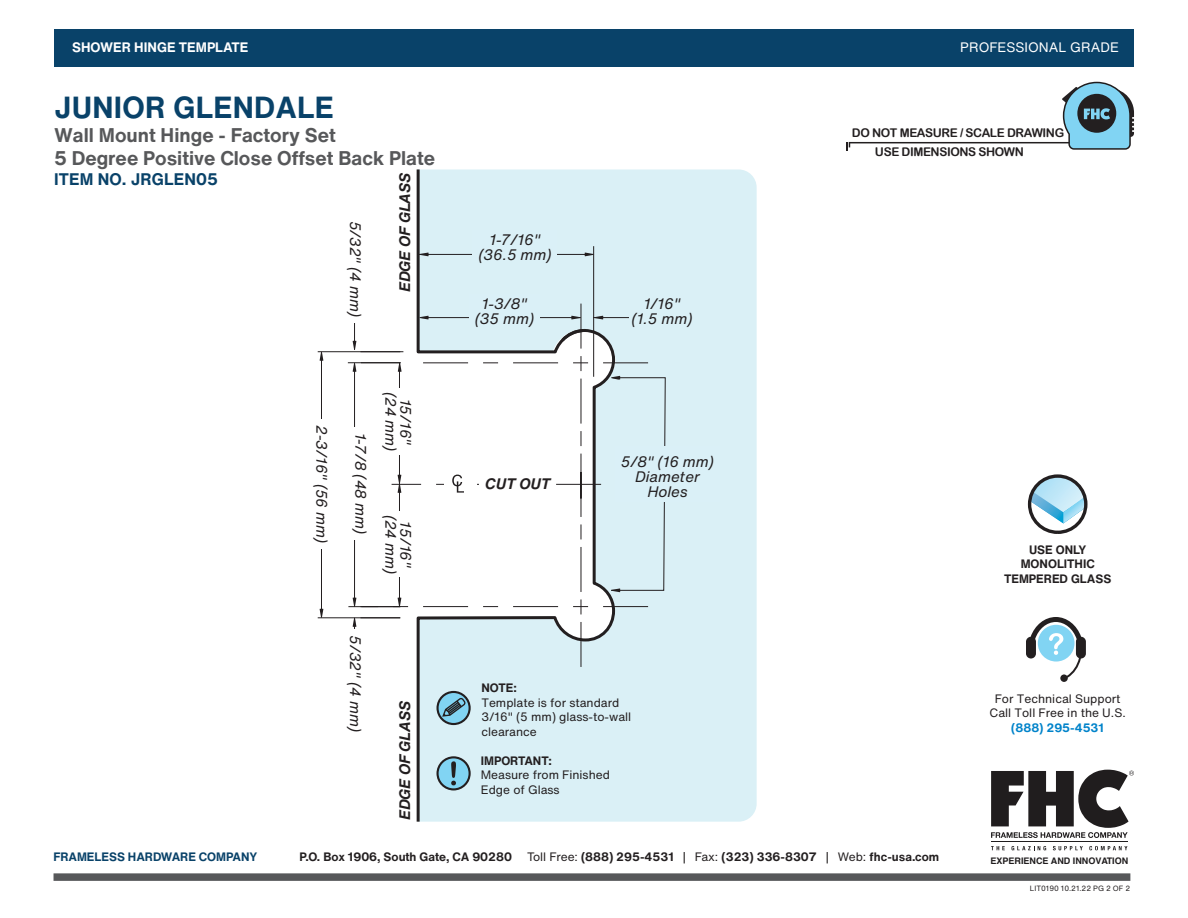
<style>
.page{position:relative;width:1188px;height:918px;background:#fff}
.page>*{position:absolute;margin:0;border:0;box-sizing:border-box;transform-origin:0 0}
.t1{font:700 30px "Helvetica Now Text";letter-spacing:.01em;color:#094269}
.t2{font:700 19.5px "Helvetica Now Text";color:#57585a}
.t3{font:700 16.5px "Helvetica Now Text";letter-spacing:.01em;color:#094269}
.t4{font:italic 15px/15px "Helvetica Now Text";color:#231f20;text-align:center}
.t5{font:italic 700 15px "Helvetica Now Text";color:#231f20}
.t6{font:700 13.5px "Helvetica Now Text";color:#fff}
.t7{font:13.5px "Helvetica Now Text";color:#fff}
.Bold_Body_Text{font:700 12px "Helvetica Now Text";color:#231f20}
.t8{font:12px/14.4px "Helvetica Now Text";color:#231f20}
.t9{font:12px/19.8px "Arial Rounded MT Bold";letter-spacing:-.03em;color:#231f20}
.t10{font:700 12px "Helvetica Now Text";color:#094269}
.t11{font:700 12px "Helvetica Now Text";color:#0083ca}
.t12{font:700 9px "Helvetica";color:#201d1e}
.t13{font:7.5px "Helvetica Now Text";color:#231f20}
.s1{font-weight:400}
</style>
<div class="page">
<div style="left:54px;top:873px;width:1076px;height:8px;background:#57585a"></div>
<div style="left:54px;top:29px;width:1080px;height:38px;background:#094269"></div>
<svg style="left:846px;top:81px;width:288px;height:70px"></svg>
<svg style="left:1026px;top:617px;width:60px;height:65px"></svg>
<svg style="left:1030px;top:477px;width:54px;height:47px"></svg>
<div style="left:1028px;top:474px;width:60px;height:60px;border:3px solid #231f20;border-radius:50%"></div>
<svg style="left:991px;top:846px;width:14px;height:4px"></svg>
<svg style="left:1011px;top:846px;width:35px;height:4px"></svg>
<svg style="left:1053px;top:846px;width:30px;height:4px"></svg>
<svg style="left:1089px;top:846px;width:38px;height:4px"></svg>
<hr style="left:991px;top:842px;width:137px;height:1px;background:#201d1e">
<svg style="left:991px;top:770px;width:143px;height:68px"></svg>
<div style="left:617px;top:169px;width:140px;height:653px;background:#daf0f6"></div>
<div style="left:416px;top:671px;width:201px;height:151px;background:#daf0f6"></div>
<hr style="left:318px;top:351px;width:82px;height:1px;background:#231f20">
<hr style="left:318px;top:617px;width:82px;height:1px;background:#231f20">
<hr style="left:321px;top:353px;width:1px;height:264px;background:#231f20">
<hr style="left:354px;top:319px;width:1px;height:31px;background:#231f20">
<hr style="left:354px;top:366px;width:1px;height:241px;background:#231f20">
<hr style="left:348px;top:362px;width:53px;height:1px;background:#231f20">
<hr style="left:348px;top:606px;width:52px;height:1px;background:#231f20">
<svg style="left:320px;top:609px;width:3px;height:9px"></svg>
<svg style="left:320px;top:352px;width:3px;height:9px"></svg>
<svg style="left:353px;top:598px;width:3px;height:9px"></svg>
<svg style="left:353px;top:363px;width:3px;height:9px"></svg>
<svg style="left:362px;top:169px;width:304px;height:502px"></svg>
<svg style="left:353px;top:341px;width:3px;height:9px"></svg>
<hr style="left:354px;top:618px;width:1px;height:30px;background:#231f20">
<svg style="left:353px;top:618px;width:3px;height:9px"></svg>
<div style="left:473px;top:230px;width:84px;height:30px;background:#daf0f7"></div>
<div style="left:469px;top:294px;width:71px;height:30px;background:#daf0f7"></div>
<div style="left:340px;top:427px;width:30px;height:113px;background:#fff"></div>
<div style="left:615px;top:446px;width:105px;height:56px;background:#daf0f7"></div>
<div style="left:315px;top:420px;width:18px;height:129px;background:#fff"></div>
<div style="left:385px;top:389px;width:30px;height:66px;background:#fff"></div>
<div style="left:480px;top:474px;width:76px;height:18px;background:#fff"></div>
<div style="left:349px;top:215px;width:18px;height:108px;background:#fff"></div>
<div style="left:349px;top:629px;width:18px;height:109px;background:#fff"></div>
<div style="left:385px;top:511px;width:30px;height:66px;background:#fff"></div>
<svg style="left:436px;top:756px;width:35px;height:34px"></svg>
<svg style="left:437px;top:691px;width:34px;height:34px"></svg>
<p class="t6" style="left:72px;top:38px;width:178px">SHOWER HINGE TEMPLATE</p>
<p class="t7" style="left:960px;top:37px;width:160px">PROFESSIONAL GRADE</p>
<p class="t1" style="left:54px;top:87px;width:281px">JUNIOR GLENDALE</p>
<p class="t2" style="left:54px;top:122px;width:283px">Wall Mount Hinge - Factory Set</p>
<p class="t2" style="left:54px;top:145px;width:383px">5 Degree Positive Close Offset Back Plate</p>
<p class="t3" style="left:54px;top:168px;width:165px">ITEM NO. JRGLEN05</p>
<p class="t5" style="left:394px;top:292px;width:121px;rotate:-90deg">EDGE OF GLASS</p>
<p class="t4" style="left:363px;top:221px;width:99px;rotate:90deg">5/32" (4 mm)</p>
<p class="t4" style="left:330px;top:425px;width:121px;rotate:90deg">2-3/16" (56 mm)</p>
<p class="t4" style="left:369px;top:433px;width:104px;rotate:90deg">1-7/8 (48 mm)</p>
<p class="t4" style="left:414px;top:392px;width:62px;rotate:90deg">15/16" (24 mm)</p>
<p class="t4" style="left:414px;top:515px;width:62px;rotate:90deg">15/16" (24 mm)</p>
<p class="t4" style="left:363px;top:635px;width:99px;rotate:90deg">5/32" (4 mm)</p>
<p class="t5" style="left:394px;top:820px;width:121px;rotate:-90deg">EDGE OF GLASS</p>
<p class="t4" style="left:478px;top:231px;width:75px">1-7/16" (36.5 mm)</p>
<p class="t4" style="left:475px;top:295px;width:61px">1-3/8" (35 mm)</p>
<p class="t5" style="left:485px;top:472px;width:67px">CUT OUT</p>
<p class="t4" style="left:632px;top:295px;width:63px">1/16" (1.5 mm)</p>
<p class="t4" style="left:621px;top:453px;width:95px">5/8" (16 mm)<br>Diameter<br>Holes</p>
<p class="Bold_Body_Text" style="left:481px;top:680px;width:37px">NOTE:</p>
<p class="t8" style="left:481px;top:695px;width:151px">Template is for standard<br>3/16" (5 mm) glass-to-wall clearance</p>
<p class="Bold_Body_Text" style="left:481px;top:753px;width:73px">IMPORTANT:</p>
<p class="t8" style="left:481px;top:768px;width:131px">Measure from Finished<br>Edge of Glass</p>
<p class="t9" style="left:875px;top:122px;width:191px;text-indent:-23px">DO NOT MEASURE / SCALE DRAWING<br>USE DIMENSIONS SHOWN</p>
<p class="Bold_Body_Text" style="left:1029px;top:541px;width:59px">USE ONLY</p>
<p class="Bold_Body_Text" style="left:1021px;top:556px;width:76px">MONOLITHIC</p>
<p class="Bold_Body_Text" style="left:1004px;top:570px;width:109px">TEMPERED GLASS</p>
<p class="t8" style="left:990px;top:691px;width:138px;text-align:center">For Technical Support<br>Call Toll Free in the U.S.</p>
<p class="t11" style="left:1011px;top:719px;width:94px">(888) 295-4531</p>
<p class="t10" style="left:54px;top:849px;width:205px">FRAMELESS HARDWARE COMPANY</p>
<p class="Bold_Body_Text" style="left:299px;top:849px;width:214px">P.O. Box 1906, South Gate, CA 90280</p>
<p class="Bold_Body_Text" style="left:527px;top:849px;width:414px"><span class="s1">Toll Free:</span> (888) 295-4531 <span class="s1">| Fax:</span> (323) 336-8307 <span class="s1">| Web:</span> fhc-usa.com</p>
<p class="t12" style="left:990px;top:853px;width:139px">EXPERIENCE AND INNOVATION</p>
<p class="t13" style="left:1030px;top:882px;width:102px">LIT0190 10.21.22 PG 2 OF 2</p>
</div>
